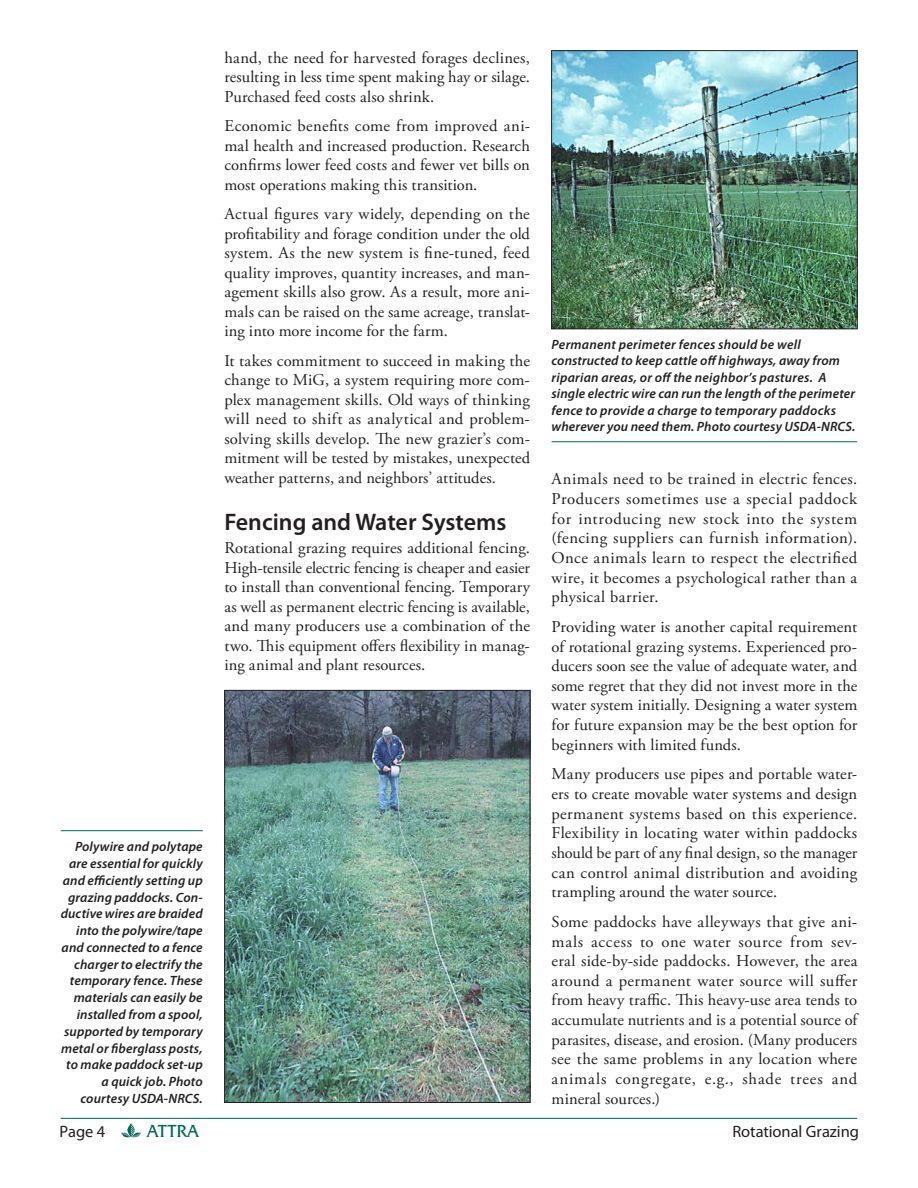
<style>
.page{position:relative;width:918px;height:1188px;background:#fff}
.page>*{position:absolute;margin:0;border:0;box-sizing:border-box;transform-origin:0 0}
.t1{font:600 24px "Myriad Pro";color:#231f20}
.t2{font:18px "Friz Quadrata IT Cby BT";letter-spacing:-.01em;color:#006857}
.t3{font:16.5px/19.6px "Adobe Garamond Pro";letter-spacing:.01em;color:#231f20;text-align:justify}
.t4{font:16.5px "Myriad Pro";letter-spacing:-.005em;color:#231f20}
.t5{font:italic 600 13.5px/16.8px "Myriad Pro";letter-spacing:.01em;color:#231f20;text-align:right}
</style>
<div class="page">
<hr style="left:61px;top:1118px;width:796px;height:1px;background:#006857">
<svg style="left:121px;top:1123px;width:20px;height:15px"></svg>
<img style="left:226px;top:692px;width:302px;height:409px">
<div style="left:224px;top:690px;width:306px;height:413px;border:1px solid #231f20"></div>
<hr style="left:61px;top:830px;width:142px;height:1px;background:#006857">
<img style="left:553px;top:52px;width:303px;height:275px">
<div style="left:551px;top:50px;width:307px;height:279px;border:1px solid #231f20"></div>
<hr style="left:552px;top:441px;width:305px;height:1px;background:#006857">
<p class="t5" style="left:61px;top:840px;width:144px">Polywire and polytape are essential for quickly and efficiently setting up grazing paddocks. Con&shy;ductive wires are braided into the polywire/tape and connected to a fence charger to electrify the temporary fence. These materials can easily be installed from a spool, supported by temporary metal or fiberglass posts, to make paddock set-up a quick job. Photo courtesy USDA-NRCS.</p>
<p class="t3" style="left:224px;top:48px;width:307px">hand, the need for harvested forages declines, resulting in less time spent making hay or silage.<br>Purchased feed costs also shrink.</p>
<p class="t3" style="left:224px;top:117px;width:307px">Economic benefits come from improved ani&shy;mal health and increased production. Research confirms lower feed costs and fewer vet bills on most operations making this transition.</p>
<p class="t3" style="left:224px;top:205px;width:307px">Actual figures vary widely, depending on the profitability and forage condition under the old system. As the new system is fine-tuned, feed quality improves, quantity increases, and man&shy;agement skills also grow. As a result, more ani&shy;mals can be raised on the same acreage, translat&shy;ing into more income for the farm.</p>
<p class="t3" style="left:224px;top:352px;width:307px">It takes commitment to succeed in making the change to MiG, a system requiring more com&shy;plex management skills. Old ways of thinking will need to shift as analytical and problem&shy;solving skills develop. The new grazier’s com&shy;mitment will be tested by mistakes, unexpected weather patterns, and neighbors’ attitudes.</p>
<h1 class="t1" style="left:224px;top:513px;width:284px">Fencing and Water Systems</h1>
<p class="t3" style="left:224px;top:539px;width:307px">Rotational grazing requires additional fencing.<br>High-tensile electric fencing is cheaper and easier to install than conventional fencing. Temporary as well as permanent electric fencing is available, and many producers use a combination of the two. This equipment offers flexibility in manag&shy;ing animal and plant resources.</p>
<p class="t5" style="left:552px;top:337px;width:305px;text-align:left">Permanent perimeter fences should be well constructed to keep cattle off highways, away from riparian areas, or off the neighbor’s pastures. A single electric wire can run the length of the perimeter fence to provide a charge to temporary paddocks wherever you need them. Photo courtesy USDA-NRCS.</p>
<p class="t3" style="left:552px;top:470px;width:307px">Animals need to be trained in electric fences.<br>Producers sometimes use a special paddock for introducing new stock into the system (fencing suppliers can furnish information).<br>Once animals learn to respect the electrified wire, it becomes a psychological rather than a physical barrier.</p>
<p class="t3" style="left:552px;top:618px;width:307px">Providing water is another capital requirement of rotational grazing systems. Experienced pro&shy;ducers soon see the value of adequate water, and some regret that they did not invest more in the water system initially. Designing a water system for future expansion may be the best option for beginners with limited funds.</p>
<p class="t3" style="left:552px;top:765px;width:307px">Many producers use pipes and portable water&shy;ers to create movable water systems and design permanent systems based on this experience.<br>Flexibility in locating water within paddocks should be part of any final design, so the manager can control animal distribution and avoiding trampling around the water source.</p>
<p class="t3" style="left:552px;top:913px;width:307px">Some paddocks have alleyways that give ani&shy;mals access to one water source from sev&shy;eral side-by-side paddocks. However, the area around a permanent water source will suffer from heavy traffic. This heavy-use area tends to accumulate nutrients and is a potential source of parasites, disease, and erosion. (Many producers see the same problems in any location where animals congregate, e.g., shade trees and mineral sources.)</p>
<p class="t4" style="left:60px;top:1126px;width:47px">Page 4</p>
<p class="t2" style="left:147px;top:1120px;width:53px">ATTRA</p>
<p class="t4" style="left:732px;top:1126px;width:128px">Rotational Grazing</p>
</div>
